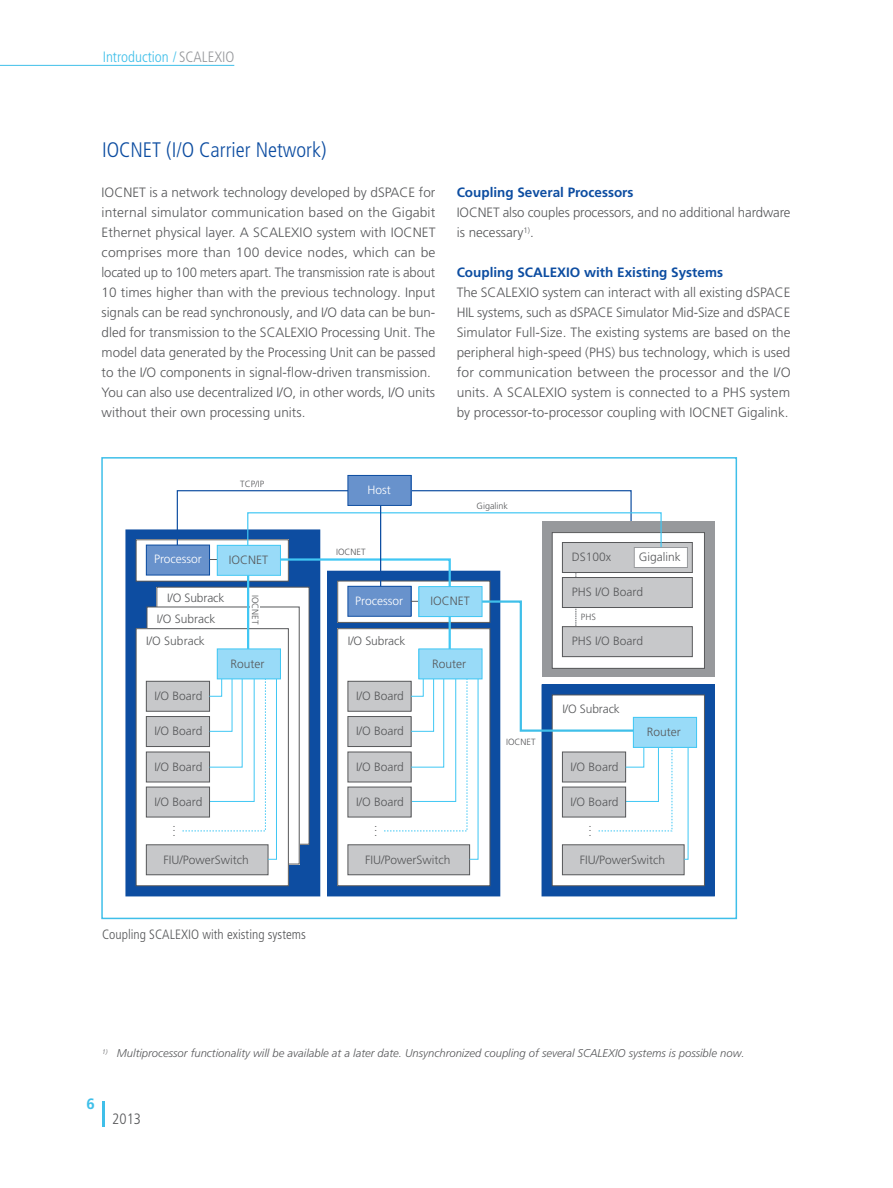
<style>
.page{position:relative;width:893px;height:1188px;background:#fff}
.page>*{position:absolute;margin:0;border:0;box-sizing:border-box;transform-origin:0 0}
.t1{font:300 condensed 21px "Frutiger LT Pro";color:#0d4da1}
.t2{font:300 condensed 15px "Frutiger LT Pro";color:#3fbfe9}
.t3{font:300 condensed 15px "Frutiger LT Pro";color:#57585a}
.t4{font:700 15px "Frutiger LT Pro";color:#3fbfe9}
.t5{font:300 13.5px/20px "Frutiger LT Pro";color:#57585a}
.t6{font:700 13.5px "Frutiger LT Pro";color:#0d4da1}
.t7{font:300 condensed 13.5px "Frutiger LT Pro";color:#57585a}
.t8{font:300 12px/20.7px "Frutiger LT Pro";color:#57585a}
.t9{font:300 12px "Frutiger LT Pro";color:#fff}
.t10{font:italic 300 11.25px "Frutiger LT Pro";color:#57585a}
.t11{font:300 9px "Frutiger LT Pro";color:#57585a}
.s1{color:#96989b}
</style>
<div class="page">
<hr style="left:102px;top:1101px;width:2px;height:26px;background:#3fbfe9">
<hr style="left:0;top:65px;width:234px;height:1px;background:#3fbfe9">
<svg style="left:126px;top:530px;width:194px;height:366px;background:#285fa8"></svg>
<div style="left:136px;top:629px;width:152px;height:257px;background:#fff"></div>
<div style="left:136px;top:628px;width:153px;height:258px;border:1px solid #57585a"></div>
<svg style="left:138px;top:542px;width:148px;height:37px"></svg>
<div style="left:146px;top:845px;width:122px;height:30px;background:#c7c8ca"></div>
<div style="left:146px;top:845px;width:122px;height:30px;border:1px solid #57585a"></div>
<div style="left:146px;top:752px;width:64px;height:30px;background:#c7c8ca"></div>
<div style="left:146px;top:752px;width:64px;height:30px;border:1px solid #57585a"></div>
<div style="left:146px;top:717px;width:64px;height:30px;background:#c7c8ca"></div>
<div style="left:146px;top:716px;width:64px;height:31px;border:1px solid #57585a"></div>
<div style="left:146px;top:681px;width:64px;height:30px;background:#c7c8ca"></div>
<div style="left:146px;top:681px;width:64px;height:31px;border:1px solid #57585a"></div>
<div style="left:146px;top:545px;width:64px;height:30px;background:#6892cc"></div>
<div style="left:146px;top:545px;width:64px;height:30px;border:1px solid #0d4da1"></div>
<div style="left:146px;top:787px;width:64px;height:30px;background:#c7c8ca"></div>
<div style="left:146px;top:787px;width:64px;height:30px;border:1px solid #57585a"></div>
<div style="left:327px;top:571px;width:173px;height:325px;background:#0d4da1"></div>
<div style="left:542px;top:685px;width:172px;height:211px;background:#0d4da1"></div>
<div style="left:542px;top:685px;width:173px;height:211px;border:1px solid #0d4da1"></div>
<div style="left:338px;top:629px;width:152px;height:257px;background:#fff"></div>
<div style="left:348px;top:845px;width:122px;height:30px;background:#c7c8ca"></div>
<div style="left:348px;top:845px;width:122px;height:30px;border:1px solid #57585a"></div>
<div style="left:552px;top:695px;width:152px;height:191px;background:#fff"></div>
<div style="left:552px;top:695px;width:153px;height:191px;border:1px solid #57585a"></div>
<div style="left:562px;top:845px;width:122px;height:30px;background:#c7c8ca"></div>
<div style="left:562px;top:845px;width:122px;height:30px;border:1px solid #57585a"></div>
<div style="left:542px;top:522px;width:172px;height:155px;background:#97999c"></div>
<div style="left:552px;top:533px;width:152px;height:135px;background:#fff"></div>
<div style="left:552px;top:532px;width:153px;height:137px;border:1px solid #57585a"></div>
<div style="left:562px;top:627px;width:130px;height:30px;background:#c7c8ca"></div>
<div style="left:562px;top:626px;width:130px;height:31px;border:1px solid #57585a"></div>
<div style="left:562px;top:543px;width:130px;height:30px;background:#c7c8ca"></div>
<div style="left:562px;top:542px;width:130px;height:31px;border:1px solid #57585a"></div>
<svg style="left:683px;top:748px;width:6px;height:112px"></svg>
<div style="left:633px;top:717px;width:64px;height:30px;background:#99dbf8"></div>
<div style="left:633px;top:717px;width:64px;height:31px;border:1px solid #40c7f4"></div>
<svg style="left:176px;top:490px;width:486px;height:59px"></svg>
<div style="left:348px;top:475px;width:63px;height:30px;background:#6892cc"></div>
<div style="left:348px;top:475px;width:63px;height:31px;border:1px solid #0d4da1"></div>
<div style="left:634px;top:548px;width:53px;height:20px;background:#fff"></div>
<div style="left:634px;top:547px;width:54px;height:21px;border:1px solid #97999c"></div>
<div style="left:562px;top:578px;width:130px;height:30px;background:#c7c8ca"></div>
<div style="left:562px;top:577px;width:130px;height:31px;border:1px solid #57585a"></div>
<hr style="left:380px;top:505px;width:1px;height:81px;background:#0d4da1">
<svg style="left:170px;top:557px;width:502px;height:303px"></svg>
<div style="left:419px;top:587px;width:63px;height:30px;background:#99dbf8"></div>
<div style="left:418px;top:586px;width:64px;height:31px;border:1px solid #40c7f4"></div>
<div style="left:217px;top:545px;width:63px;height:30px;background:#99dbf8"></div>
<div style="left:217px;top:545px;width:64px;height:31px;border:1px solid #40c7f4"></div>
<div style="left:251px;top:593px;width:9px;height:31px;background:#fff"></div>
<div style="left:101px;top:457px;width:636px;height:462px;border:2px solid #3fbfe9"></div>
<p class="t2" style="left:103px;top:48px;width:133px">Introduction / <span class="s1">SCALEXIO</span></p>
<h1 class="t1" style="left:102px;top:138px;width:226px">IOCNET (I/O Carrier Network)</h1>
<p class="t5" style="left:102px;top:183px;width:335px">IOCNET is a network technology developed by dSPACE for internal simulator communication based on the Gigabit Ethernet physical layer. A SCALEXIO system with IOCNET comprises more than 100 device nodes, which can be located up to 100 meters apart. The transmission rate is about 10 times higher than with the previous technology. Input signals can be read synchronously, and I/O data can be bun&shy;dled for transmission to the SCALEXIO Processing Unit. The model data generated by the Processing Unit can be passed to the I/O components in signal-flow-driven transmission.<br>You can also use decentralized I/O, in other words, I/O units without their own processing units.</p>
<p class="t6" style="left:457px;top:185px;width:178px">Coupling Several Processors</p>
<p class="t5" style="left:457px;top:203px;width:335px">IOCNET also couples processors, and no additional hardware is necessary<sup>1)</sup>.</p>
<p class="t6" style="left:457px;top:265px;width:268px">Coupling SCALEXIO with Existing Systems</p>
<p class="t5" style="left:457px;top:283px;width:335px;text-align:justify">The SCALEXIO system can interact with all existing dSPACE HIL systems, such as dSPACE Simulator Mid-Size and dSPACE Simulator Full-Size. The existing systems are based on the peripheral high-speed (PHS) bus technology, which is used for communication between the processor and the I/O units. A SCALEXIO system is connected to a PHS system by processor-to-processor coupling with IOCNET Gigalink.</p>
<p class="t11" style="left:240px;top:479px;width:26px">TCP/IP</p>
<p class="t9" style="left:368px;top:483px;width:25px">Host</p>
<p class="t11" style="left:477px;top:501px;width:33px">Gigalink</p>
<p class="t9" style="left:154px;top:552px;width:49px">Processor</p>
<p class="t8" style="left:229px;top:549px;width:41px">IOCNET</p>
<p class="t11" style="left:261px;top:595px;width:31px;rotate:90deg">IOCNET</p>
<p class="t8" style="left:157px;top:587px;width:69px;text-indent:10px">I/O Subrack<br>I/O Subrack</p>
<p class="t11" style="left:336px;top:547px;width:31px">IOCNET</p>
<p class="t9" style="left:355px;top:594px;width:49px">Processor</p>
<p class="t8" style="left:430px;top:591px;width:41px">IOCNET</p>
<p class="t8" style="left:639px;top:547px;width:43px">Gigalink</p>
<p class="t8" style="left:572px;top:582px;width:73px">PHS I/O Board</p>
<p class="t11" style="left:581px;top:612px;width:17px">PHS</p>
<p class="t8" style="left:572px;top:547px;width:41px">DS100x</p>
<p class="t8" style="left:146px;top:630px;width:60px">I/O Subrack</p>
<p class="t8" style="left:348px;top:630px;width:59px">I/O Subrack</p>
<p class="t8" style="left:572px;top:631px;width:73px">PHS I/O Board</p>
<p class="t8" style="left:231px;top:653px;width:36px">Router</p>
<p class="t8" style="left:432px;top:653px;width:36px">Router</p>
<p class="t8" style="left:155px;top:686px;width:49px">I/O Board</p>
<p class="t8" style="left:356px;top:686px;width:49px">I/O Board</p>
<p class="t8" style="left:562px;top:698px;width:59px">I/O Subrack</p>
<p class="t8" style="left:155px;top:721px;width:49px">I/O Board</p>
<p class="t8" style="left:356px;top:721px;width:49px">I/O Board</p>
<p class="t8" style="left:647px;top:722px;width:36px">Router</p>
<p class="t11" style="left:506px;top:737px;width:31px">IOCNET</p>
<p class="t8" style="left:155px;top:756px;width:49px">I/O Board</p>
<p class="t8" style="left:356px;top:756px;width:49px">I/O Board</p>
<p class="t8" style="left:571px;top:756px;width:49px">I/O Board</p>
<p class="t8" style="left:155px;top:791px;width:49px">I/O Board</p>
<p class="t8" style="left:356px;top:791px;width:49px">I/O Board</p>
<p class="t8" style="left:571px;top:791px;width:49px">I/O Board</p>
<p class="t8" style="left:173px;top:817px;width:5px">...</p>
<p class="t8" style="left:374px;top:817px;width:5px">...</p>
<p class="t8" style="left:589px;top:817px;width:5px">...</p>
<p class="t8" style="left:164px;top:849px;width:87px">FIU/PowerSwitch</p>
<p class="t8" style="left:365px;top:849px;width:87px">FIU/PowerSwitch</p>
<p class="t8" style="left:580px;top:849px;width:87px">FIU/PowerSwitch</p>
<p class="t7" style="left:102px;top:926px;width:205px">Coupling SCALEXIO with existing systems</p>
<p class="t10" style="left:102px;top:1047px;width:644px"><sup>1)</sup> Multiprocessor functionality will be available at a later date. Unsynchronized coupling of several SCALEXIO systems is possible now.</p>
<p class="t4" style="left:86px;top:1095px;width:10px">6</p>
<p class="t3" style="left:112px;top:1110px;width:30px">2013</p>
</div>
